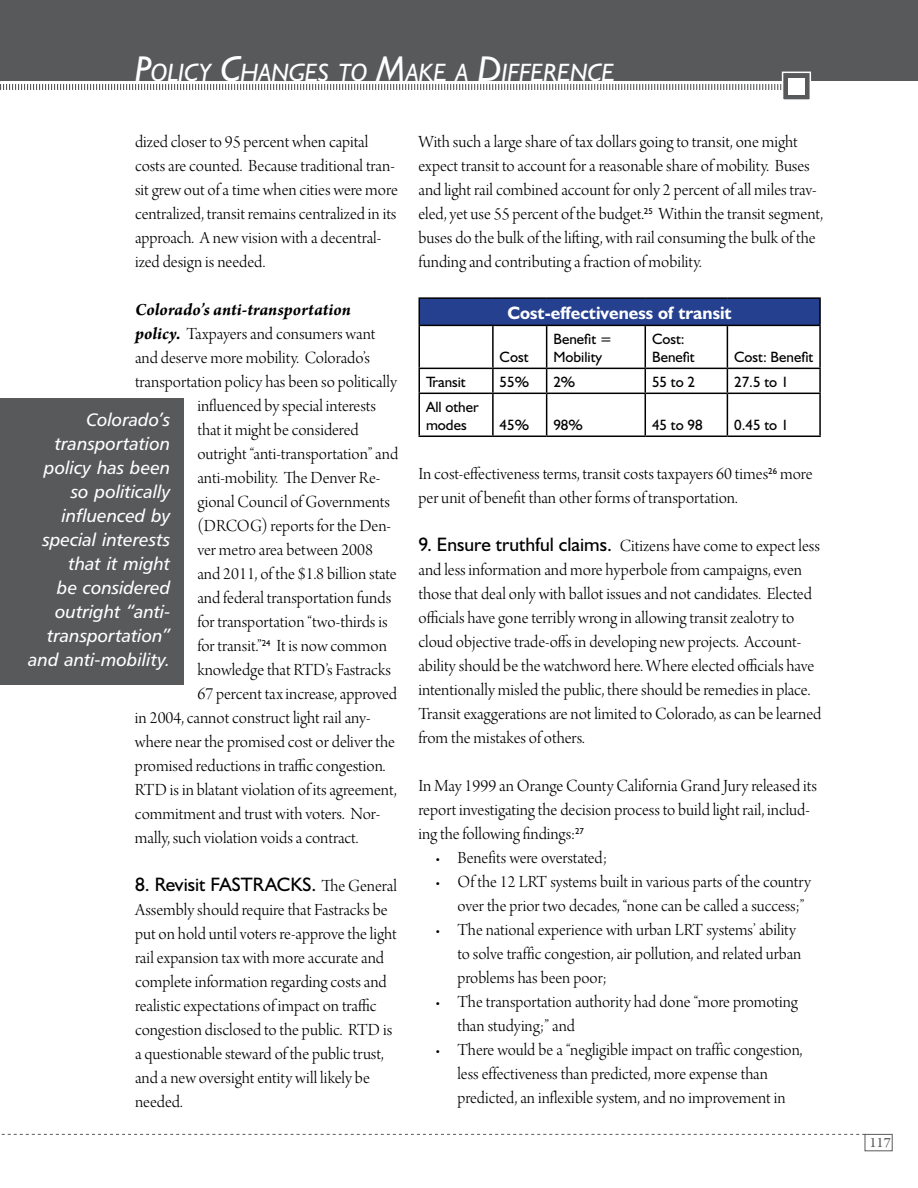
<style>
.page{position:relative;width:918px;height:1188px;background:#fff}
.page>*{position:absolute;margin:0;border:0;box-sizing:border-box;transform-origin:0 0}
.t1{font:italic 25.2px "Humanist 521 BT";letter-spacing:-.005em;color:#fff}
.t2{font:19.5px "Humanist 521 BT";color:#000}
.t3{font:18px/24px "Arno Pro Light Display";color:#000}
.t4{font:18px/24px "Humanist 777 BT Italic B";letter-spacing:-.005em;color:#fff;text-align:right}
.t5{font:italic 700 18px "Arno Pro";letter-spacing:.005em;color:#000}
.t6{font:700 18px "Humanist 521 BT";color:#fff}
.t7{font:15px/18px "Humanist 521 BT";color:#000}
.t8{font:15px "Arno Pro";color:#58595b}
.s1{font-size:36px}
.s2{font-family:"Arno Pro";font-weight:700;font-style:italic}
.s3{font-family:"Arno Pro Light Display";font-size:18px}
.s4{font-family:"Humanist 521 BT";font-size:19.5px}
</style>
<div class="page">
<div style="left:0;top:0;width:918px;height:81px;background:#58595b"></div>
<svg style="left:0;top:84px;width:782px;height:6px"></svg>
<div style="left:782px;top:72px;width:29px;height:29px;background:#58595b;border:2px solid #fff"></div>
<div style="left:788px;top:78px;width:16px;height:16px;background:#fff"></div>
<svg style="left:1px;top:1134px;width:864px;height:1px"></svg>
<div style="left:865px;top:1134px;width:28px;height:17px;border:1px solid #58595b"></div>
<div style="left:419px;top:298px;width:401px;height:27px;background:#25408f"></div>
<hr style="left:418px;top:297px;width:75px;height:2px;background:#000">
<hr style="left:418px;top:299px;width:2px;height:26px;background:#000">
<hr style="left:493px;top:297px;width:54px;height:2px;background:#000">
<hr style="left:547px;top:297px;width:98px;height:2px;background:#000">
<hr style="left:645px;top:297px;width:82px;height:2px;background:#000">
<hr style="left:727px;top:297px;width:94px;height:2px;background:#000">
<hr style="left:819px;top:299px;width:2px;height:26px;background:#000">
<hr style="left:418px;top:325px;width:75px;height:1px;background:#000">
<hr style="left:418px;top:326px;width:2px;height:42px;background:#000">
<hr style="left:493px;top:325px;width:54px;height:1px;background:#000">
<hr style="left:492px;top:326px;width:2px;height:42px;background:#000">
<hr style="left:547px;top:325px;width:98px;height:1px;background:#000">
<hr style="left:546px;top:326px;width:1px;height:42px;background:#000">
<hr style="left:645px;top:325px;width:82px;height:1px;background:#000">
<hr style="left:645px;top:326px;width:1px;height:42px;background:#000">
<hr style="left:727px;top:325px;width:94px;height:1px;background:#000">
<hr style="left:727px;top:326px;width:1px;height:42px;background:#000">
<hr style="left:819px;top:326px;width:2px;height:42px;background:#000">
<hr style="left:418px;top:368px;width:75px;height:1px;background:#000">
<hr style="left:418px;top:369px;width:2px;height:24px;background:#000">
<hr style="left:493px;top:368px;width:54px;height:1px;background:#000">
<hr style="left:492px;top:369px;width:2px;height:24px;background:#000">
<hr style="left:547px;top:368px;width:98px;height:1px;background:#000">
<svg style="left:546px;top:369px;width:1px;height:24px"></svg>
<hr style="left:645px;top:368px;width:82px;height:1px;background:#000">
<svg style="left:645px;top:369px;width:1px;height:24px"></svg>
<hr style="left:727px;top:368px;width:94px;height:1px;background:#000">
<svg style="left:727px;top:369px;width:1px;height:24px"></svg>
<hr style="left:819px;top:369px;width:2px;height:24px;background:#000">
<hr style="left:418px;top:393px;width:75px;height:1px;background:#000">
<hr style="left:418px;top:394px;width:2px;height:42px;background:#000">
<hr style="left:493px;top:393px;width:54px;height:1px;background:#000">
<hr style="left:492px;top:394px;width:2px;height:42px;background:#000">
<hr style="left:547px;top:393px;width:98px;height:1px;background:#000">
<hr style="left:546px;top:394px;width:1px;height:42px;background:#000">
<hr style="left:645px;top:393px;width:82px;height:1px;background:#000">
<hr style="left:645px;top:394px;width:1px;height:42px;background:#000">
<hr style="left:727px;top:393px;width:94px;height:1px;background:#000">
<hr style="left:727px;top:394px;width:1px;height:42px;background:#000">
<hr style="left:819px;top:394px;width:2px;height:42px;background:#000">
<hr style="left:418px;top:436px;width:75px;height:1px;background:#000">
<hr style="left:493px;top:436px;width:54px;height:1px;background:#000">
<hr style="left:547px;top:436px;width:98px;height:1px;background:#000">
<hr style="left:645px;top:436px;width:82px;height:1px;background:#000">
<hr style="left:727px;top:436px;width:94px;height:1px;background:#000">
<div style="left:0;top:398px;width:184px;height:286px;background:#58595b"></div>
<h1 class="t1" style="left:135px;top:57px;width:481px"><span class="s1">P</span>OLICY <span class="s1">C</span>HANGES TO <span class="s1">M</span>AKE A <span class="s1">D</span>IFFERENCE</h1>
<p class="t3" style="left:135px;top:131px;width:264px">dized closer to 95 percent when capital costs are counted. Because traditional tran&shy;sit grew out of a time when cities were more centralized, transit remains centralized in its approach. A new vision with a decentral&shy;ized design is needed.</p>
<p class="t5" style="left:135px;top:299px;width:218px">Colorado’s anti-transportation</p>
<p class="t3" style="left:135px;top:323px;width:242px"><span class="s2">policy.</span> Taxpayers and consumers want</p>
<p class="t3" style="left:135px;top:347px;width:237px">and deserve more mobility. Colorado’s</p>
<p class="t3" style="left:135px;top:371px;width:264px">transportation policy has been so politically</p>
<p class="t3" style="left:197px;top:395px;width:180px">influenced by special interests</p>
<p class="t3" style="left:197px;top:419px;width:163px">that it might be considered</p>
<p class="t3" style="left:197px;top:443px;width:202px">outright “anti-transportation” and</p>
<p class="t3" style="left:197px;top:467px;width:185px">anti-mobility. The Denver Re-</p>
<p class="t3" style="left:197px;top:491px;width:194px">gional Council of Governments</p>
<p class="t3" style="left:197px;top:515px;width:195px">(DRCOG) reports for the Den-</p>
<p class="t3" style="left:197px;top:539px;width:177px">ver metro area between 2008</p>
<p class="t3" style="left:197px;top:563px;width:201px">and 2011, of the $1.8 billion state</p>
<p class="t3" style="left:197px;top:587px;width:196px">and federal transportation funds</p>
<p class="t3" style="left:197px;top:611px;width:192px">for transportation “two-thirds is</p>
<p class="t3" style="left:197px;top:635px;width:191px">for transit.”<sup>24</sup> It is now common</p>
<p class="t3" style="left:197px;top:659px;width:195px">knowledge that RTD’s Fastracks</p>
<p class="t3" style="left:197px;top:683px;width:201px">67 percent tax increase, approved</p>
<p class="t3" style="left:135px;top:707px;width:237px">in 2004, cannot construct light rail any-</p>
<p class="t3" style="left:135px;top:731px;width:262px">where near the promised cost or deliver the</p>
<p class="t3" style="left:135px;top:755px;width:252px">promised reductions in traffic congestion.</p>
<p class="t3" style="left:135px;top:779px;width:263px">RTD is in blatant violation of its agreement,</p>
<p class="t3" style="left:135px;top:803px;width:247px">commitment and trust with voters. Nor-</p>
<p class="t3" style="left:135px;top:827px;width:225px">mally, such violation voids a contract.</p>
<p class="t2" style="left:135px;top:873px;width:264px">8. Revisit FASTRACKS. <span class="s3">The General</span></p>
<p class="t3" style="left:135px;top:899px;width:263px">Assembly should require that Fastracks be put on hold until voters re-approve the light rail expansion tax with more accurate and complete information regarding costs and realistic expectations of impact on traffic congestion disclosed to the public. RTD is a questionable steward of the public trust, and a new oversight entity will likely be needed.</p>
<p class="t4" style="left:28px;top:408px;width:144px">Colorado’s transportation policy has been so politically influenced by special interests that it might<br>be considered outright “anti&shy;transportation” and anti-mobility.</p>
<p class="t3" style="left:418px;top:131px;width:406px">With such a large share of tax dollars going to transit, one might expect transit to account for a reasonable share of mobility. Buses and light rail combined account for only 2 percent of all miles trav&shy;eled, yet use 55 percent of the budget.<sup>25</sup> Within the transit segment, buses do the bulk of the lifting, with rail consuming the bulk of the funding and contributing a fraction of mobility.</p>
<p class="t6" style="left:508px;top:301px;width:226px">Cost-effectiveness of transit</p>
<p class="t7" style="left:500px;top:347px;width:30px">Cost</p>
<p class="t7" style="left:553px;top:329px;width:61px">Benefit =<br>Mobility</p>
<p class="t7" style="left:652px;top:329px;width:44px">Cost:<br>Benefit</p>
<p class="t7" style="left:734px;top:347px;width:81px">Cost: Benefit</p>
<p class="t7" style="left:426px;top:372px;width:41px">Transit</p>
<p class="t7" style="left:500px;top:372px;width:31px">55%</p>
<p class="t7" style="left:553px;top:372px;width:23px">2%</p>
<p class="t7" style="left:652px;top:372px;width:45px">55 to 2</p>
<p class="t7" style="left:734px;top:372px;width:56px">27.5 to 1</p>
<p class="t7" style="left:426px;top:397px;width:54px">All other modes</p>
<p class="t7" style="left:500px;top:415px;width:31px">45%</p>
<p class="t7" style="left:553px;top:415px;width:31px">98%</p>
<p class="t7" style="left:652px;top:415px;width:52px">45 to 98</p>
<p class="t7" style="left:734px;top:415px;width:56px">0.45 to 1</p>
<p class="t3" style="left:418px;top:463px;width:396px">In cost-effectiveness terms, transit costs taxpayers 60 times<sup>26</sup> more per unit of benefit than other forms of transportation.</p>
<p class="t3" style="left:418px;top:535px;width:404px"><span class="s4">9. Ensure truthful claims.</span> Citizens have come to expect less and less information and more hyperbole from campaigns, even those that deal only with ballot issues and not candidates. Elected officials have gone terribly wrong in allowing transit zealotry to cloud objective trade-offs in developing new projects. Account&shy;ability should be the watchword here. Where elected officials have intentionally misled the public, there should be remedies in place.<br>Transit exaggerations are not limited to Colorado, as can be learned from the mistakes of others.</p>
<p class="t3" style="left:419px;top:775px;width:400px">In May 1999 an Orange County California Grand Jury released its report investigating the decision process to build light rail, includ&shy;ing the following findings:<sup>27</sup></p>
<p class="t3" style="left:435px;top:847px;width:173px">• Benefits were overstated;</p>
<p class="t3" style="left:458px;top:871px;width:355px;text-indent:-23px">• Of the 12 LRT systems built in various parts of the country over the prior two decades, “none can be called a success;”</p>
<p class="t3" style="left:458px;top:919px;width:345px;text-indent:-23px">• The national experience with urban LRT systems’ ability to solve traffic congestion, air pollution, and related urban problems has been poor;</p>
<p class="t3" style="left:458px;top:991px;width:342px;text-indent:-23px">• The transportation authority had done “more promoting than studying;” and</p>
<p class="t3" style="left:457px;top:1039px;width:346px;text-indent:-22px">• There would be a “negligible impact on traffic congestion, less effectiveness than predicted, more expense than predicted, an inflexible system, and no improvement in</p>
<p class="t8" style="left:869px;top:1134px;width:23px">117</p>
</div>
